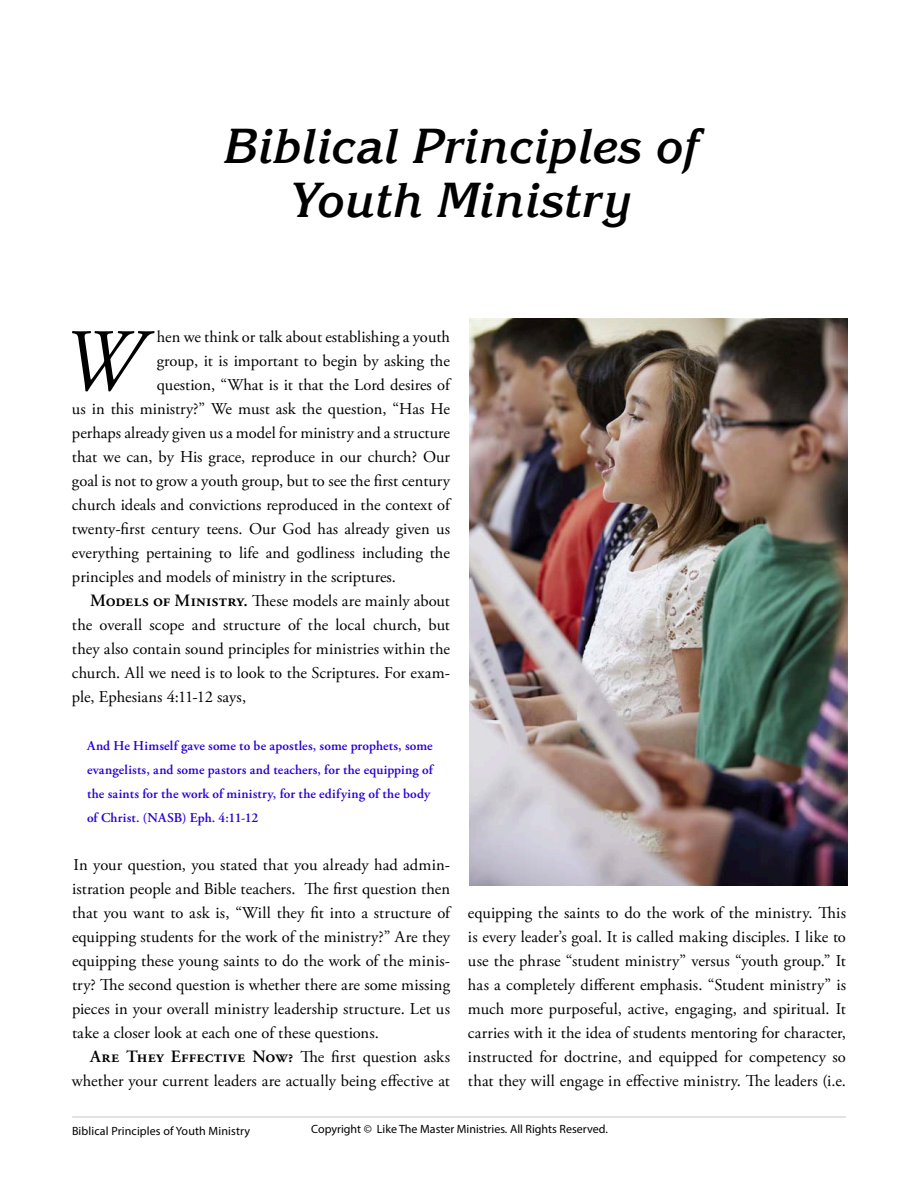
<style>
.page{position:relative;width:918px;height:1188px;background:#fff}
.page>*{position:absolute;margin:0;border:0;box-sizing:border-box;transform-origin:0 0}
.t1{font:italic 88.95px "Adobe Garamond Pro";color:#000}
.t2{font:italic 700 48px/54px "Korinna Std";color:#000;text-align:center}
.t3{font:600 17.25px "Adobe Garamond Pro";letter-spacing:.015em;color:#000}
.t4{font:16.5px/24px "Adobe Garamond Pro";color:#000;text-align:justify}
.t5{font:600 13.5px/24px "Adobe Garamond Pro";letter-spacing:.03em;color:#2900d3}
.t6{font:12px "Myriad Pro";color:#000}
.s1{font-weight:600;font-size:17.25px}
.s2{font-weight:400;font-size:16.5px}
</style>
<div class="page">
<hr style="left:73px;top:1116px;width:772px;height:2px;background:#d1cbce">
<img style="left:470px;top:318px;width:378px;height:567px">
<h2 class="t2" style="left:222px;top:125px;width:476px">Biblical Principles of<br>Youth Ministry</h2>
<h1 class="t1" style="left:61px;top:327px;width:80px">W</h1>
<p class="t4" style="left:157px;top:326px;width:295px">hen we think or talk about establishing a youth</p>
<p class="t4" style="left:157px;top:350px;width:295px">group, it is important to begin by asking the</p>
<p class="t4" style="left:157px;top:374px;width:295px">question, “What is it that the Lord desires of</p>
<p class="t4" style="left:72px;top:398px;width:380px">us in this ministry?” We must ask the question, “Has He</p>
<p class="t4" style="left:72px;top:422px;width:380px">perhaps already given us a model for ministry and a structure</p>
<p class="t4" style="left:72px;top:446px;width:379px">that we can, by His grace, reproduce in our church? Our</p>
<p class="t4" style="left:72px;top:470px;width:380px">goal is not to grow a youth group, but to see the first century</p>
<p class="t4" style="left:72px;top:494px;width:380px">church ideals and convictions reproduced in the context of</p>
<p class="t4" style="left:72px;top:518px;width:380px">twenty-first century teens. Our God has already given us</p>
<p class="t4" style="left:72px;top:542px;width:380px">everything pertaining to life and godliness including the</p>
<p class="t4" style="left:72px;top:566px;width:326px">principles and models of ministry in the scriptures.</p>
<p class="t4" style="left:90px;top:590px;width:361px"><span class="s1">Models of Ministry.</span> These models are mainly about</p>
<p class="t4" style="left:72px;top:614px;width:380px">the overall scope and structure of the local church, but</p>
<p class="t4" style="left:72px;top:638px;width:379px">they also contain sound principles for ministries within the</p>
<p class="t4" style="left:72px;top:662px;width:379px">church. All we need is to look to the Scriptures. For exam-</p>
<p class="t4" style="left:72px;top:686px;width:176px">ple, Ephesians 4:11-12 says,</p>
<p class="t5" style="left:87px;top:735px;width:349px">And He Himself gave some to be apostles, some prophets, some evangelists, and some pastors and teachers, for the equipping of the saints for the work of ministry, for the edifying of the body of Christ. (NASB) Eph. 4:11-12</p>
<p class="t4" style="left:72px;top:854px;width:380px">In your question, you stated that you already had admin&shy;istration people and Bible teachers. The first question then that you want to ask is, “Will they fit into a structure of equipping students for the work of the ministry?” Are they equipping these young saints to do the work of the minis&shy;try? The second question is whether there are some missing pieces in your overall ministry leadership structure. Let us take a closer look at each one of these questions.</p>
<p class="t3" style="left:90px;top:1050px;width:362px">Are They Effective Now? <span class="s2">The first question asks</span></p>
<p class="t4" style="left:72px;top:1070px;width:380px">whether your current leaders are actually being effective at</p>
<p class="t4" style="left:468px;top:902px;width:380px">equipping the saints to do the work of the ministry. This is every leader’s goal. It is called making disciples. I like to use the phrase “student ministry” versus “youth group.” It has a completely different emphasis. “Student ministry” is much more purposeful, active, engaging, and spiritual. It carries with it the idea of students mentoring for character, instructed for doctrine, and equipped for competency so that they will engage in effective ministry. The leaders (i.e.</p>
<p class="t6" style="left:72px;top:1126px;width:180px">Biblical Principles of Youth Ministry</p>
<p class="t6" style="left:311px;top:1125px;width:298px">Copyright © Like The Master Ministries. All Rights Reserved.</p>
</div>
